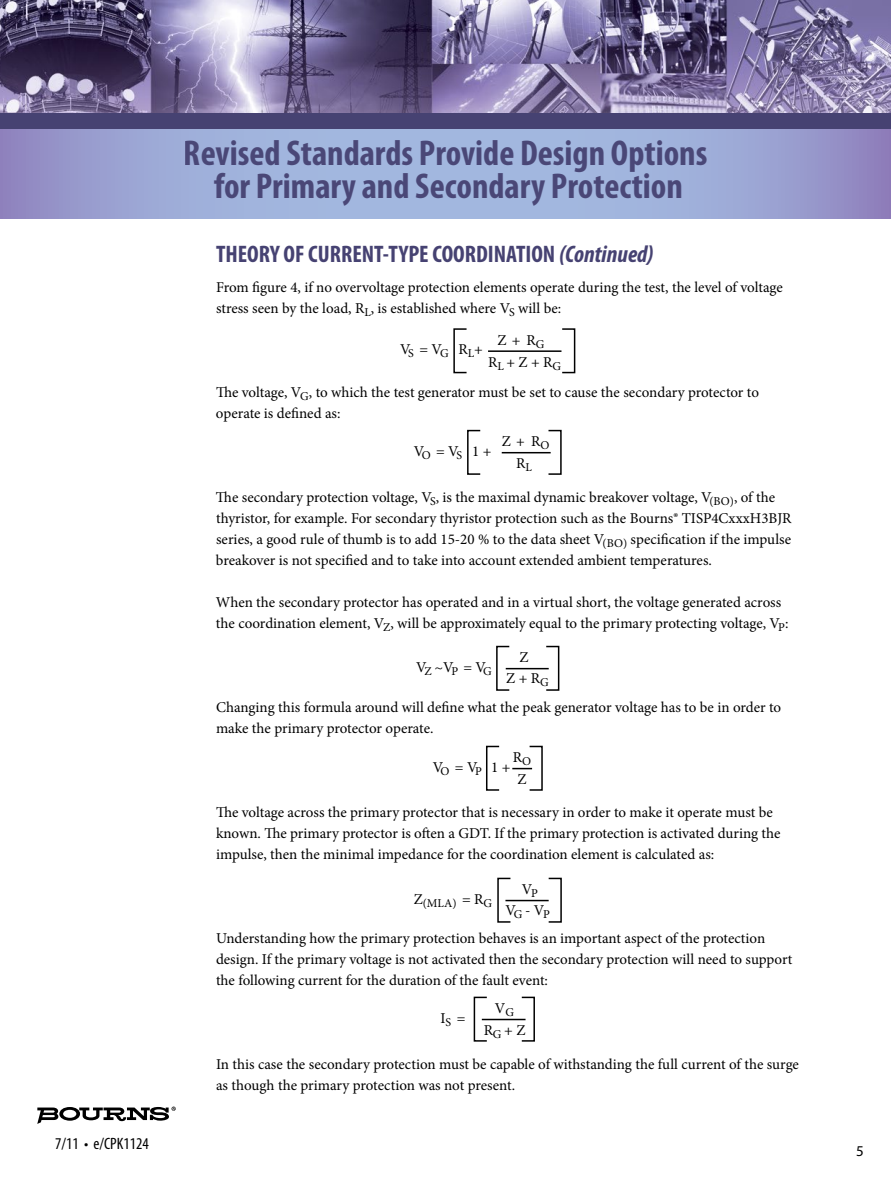
<style>
.page{position:relative;width:891px;height:1188px;background:#fff}
.page>*{position:absolute;margin:0;border:0;box-sizing:border-box;transform-origin:0 0}
.t1{font:700 condensed 36px/33px "Myriad Pro";color:#464272;text-align:center}
.t2{font:700 condensed 24px "Myriad Pro";color:#464272}
.t3{font:condensed 16.5px "Myriad Pro";color:#000}
.t4{font:15px/21px "Minion Pro";letter-spacing:-.005em;color:#000}
.t5{font:15px "Myriad Pro";color:#000}
.t6{font:12px "Minion Pro";color:#000}
.s1{font-style:italic}
</style>
<div class="page">
<img style="left:0;top:0;width:891px;height:113px">
<svg style="left:37px;top:1107px;width:139px;height:17px"></svg>
<svg style="left:0;top:128px;width:891px;height:90px;background:#9ca8d5"></svg>
<div style="left:0;top:113px;width:891px;height:15px;background:#464272"></div>
<hr style="left:488px;top:350px;width:73px;height:2px;background:#000">
<div style="left:453px;top:328px;width:14px;height:45px;border:2px solid #000"></div>
<div style="left:561px;top:328px;width:14px;height:45px;border:2px solid #000"></div>
<hr style="left:502px;top:452px;width:49px;height:1px;background:#000">
<div style="left:467px;top:430px;width:14px;height:45px;border:2px solid #000"></div>
<div style="left:548px;top:430px;width:14px;height:45px;border:2px solid #000"></div>
<hr style="left:506px;top:668px;width:43px;height:1px;background:#000">
<div style="left:496px;top:646px;width:14px;height:45px;border:2px solid #000"></div>
<div style="left:545px;top:646px;width:14px;height:45px;border:2px solid #000"></div>
<svg style="left:512px;top:768px;width:17px;height:1px"></svg>
<div style="left:486px;top:746px;width:14px;height:45px;border:2px solid #000"></div>
<div style="left:529px;top:746px;width:14px;height:45px;border:2px solid #000"></div>
<hr style="left:505px;top:900px;width:44px;height:1px;background:#000">
<div style="left:497px;top:878px;width:14px;height:45px;border:2px solid #000"></div>
<div style="left:548px;top:878px;width:14px;height:45px;border:2px solid #000"></div>
<hr style="left:482px;top:1019px;width:44px;height:1px;background:#000">
<div style="left:474px;top:997px;width:14px;height:45px;border:2px solid #000"></div>
<div style="left:521px;top:997px;width:14px;height:45px;border:2px solid #000"></div>
<p class="t3" style="left:55px;top:1134px;width:95px">7/11 • e/CPK1124</p>
<h1 class="t1" style="left:184px;top:137px;width:525px">Revised Standards Provide Design Options for Primary and Secondary Protection</h1>
<h2 class="t2" style="left:216px;top:241px;width:439px">THEORY OF CURRENT-TYPE COORDINATION <span class="s1">(Continued)</span></h2>
<p class="t4" style="left:216px;top:277px;width:568px">From figure 4, if no overvoltage protection elements operate during the test, the level of voltage stress seen by the load, R<sub>L</sub>, is established where V<sub>S</sub> will be:</p>
<p class="t4" style="left:400px;top:339px;width:84px">V<sub>S</sub> = V<sub>G</sub> R<sub>L</sub>+</p>
<p class="t4" style="left:488px;top:329px;width:75px;line-height:22.2px;text-align:center">Z + R<sub>G<br></sub>R<sub>L</sub> + Z + R<sub>G</sub></p>
<p class="t4" style="left:216px;top:382px;width:545px">The voltage, V<sub>G</sub>, to which the test generator must be set to cause the secondary protector to operate is defined as:</p>
<p class="t4" style="left:414px;top:441px;width:79px">V<sub>O</sub> = V<sub>S</sub> 1 +</p>
<p class="t4" style="left:502px;top:430px;width:49px;line-height:22.2px;text-align:center">Z + R<sub>O<br></sub>R<sub>L</sub></p>
<p class="t4" style="left:216px;top:487px;width:577px">The secondary protection voltage, V<sub>S</sub>, is the maximal dynamic breakover voltage, V<sub>(BO)</sub>, of the thyristor, for example. For secondary thyristor protection such as the Bourns® TISP4CxxxH3BJR series, a good rule of thumb is to add 15-20 % to the data sheet V<sub>(BO)</sub> specification if the impulse breakover is not specified and to take into account extended ambient temperatures.</p>
<p class="t4" style="left:216px;top:592px;width:574px">When the secondary protector has operated and in a virtual short, the voltage generated across the coordination element, V<sub>Z</sub>, will be approximately equal to the primary protecting voltage, V<sub>P</sub>:</p>
<p class="t4" style="left:416px;top:657px;width:77px">V<sub>Z</sub> ~ V<sub>P</sub> = V<sub>G</sub></p>
<p class="t4" style="left:506px;top:647px;width:44px;line-height:20.4px;text-align:center">Z<br>Z + R<sub>G</sub></p>
<p class="t4" style="left:216px;top:697px;width:567px">Changing this formula around will define what the peak generator voltage has to be in order to make the primary protector operate.</p>
<p class="t4" style="left:433px;top:757px;width:79px">V<sub>O</sub> = V<sub>P</sub> 1 +</p>
<p class="t4" style="left:513px;top:746px;width:20px;line-height:22.2px;text-align:center">R<sub>O<br></sub>Z</p>
<p class="t4" style="left:216px;top:802px;width:566px">The voltage across the primary protector that is necessary in order to make it operate must be known. The primary protector is often a GDT. If the primary protection is activated during the impulse, then the minimal impedance for the coordination element is calculated as:</p>
<p class="t6" style="left:414px;top:895px;width:80px"><sup>Z</sup>(MLA) <sup>=</sup> <sup>R</sup>G</p>
<p class="t4" style="left:505px;top:879px;width:46px;text-align:center">V<sub>P<br></sub>V<sub>G</sub> - V<sub>P</sub></p>
<p class="t4" style="left:216px;top:928px;width:578px">Understanding how the primary protection behaves is an important aspect of the protection design. If the primary voltage is not activated then the secondary protection will need to support the following current for the duration of the fault event:</p>
<p class="t4" style="left:441px;top:1008px;width:26px">I<sub>S</sub> =</p>
<p class="t4" style="left:484px;top:997px;width:43px;line-height:22.2px;text-align:center">V<sub>G<br></sub>R<sub>G</sub> + Z</p>
<p class="t4" style="left:216px;top:1054px;width:584px">In this case the secondary protection must be capable of withstanding the full current of the surge as though the primary protection was not present.</p>
<p class="t5" style="left:856px;top:1143px;width:9px">5</p>
</div>
